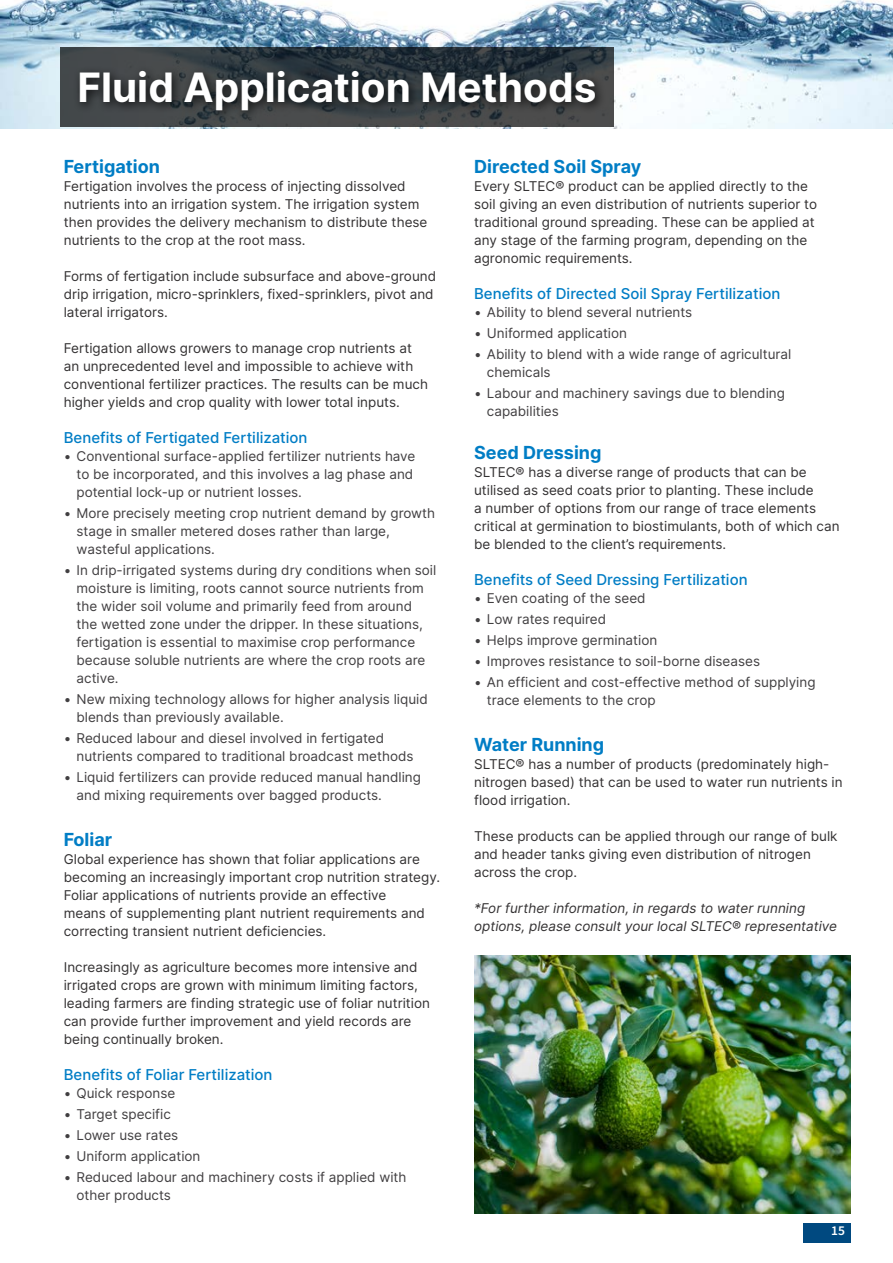
<style>
.page{position:relative;width:893px;height:1263px;background:#fff}
.page>*{position:absolute;margin:0;border:0;box-sizing:border-box;transform-origin:0 0}
.t1{font:700 40.5px "Inter";color:#fff}
.t2{font:700 18px "Inter";color:#007dc5}
.t3{font:500 15px "Inter";color:#007dc5}
.t4{font:13.5px/18px "Inter";color:#333132}
.t5{font:13.5px/18px "Inter";color:#413f41}
.t6{font:italic 13.5px/18px "Inter";color:#333132}
.t7{font:600 13.5px "Source Sans Pro";color:#fff}
</style>
<div class="page">
<img style="left:0;top:0;width:893px;height:128px">
<svg style="left:60px;top:47px;width:554px;height:80px;background:#343b41"></svg>
<div style="left:74px;top:65px;width:533px;height:57px;background:#000;opacity:.75"></div>
<img style="left:474px;top:956px;width:376px;height:257px">
<div style="left:803px;top:1223px;width:47px;height:19px;background:#004980"></div>
<h1 class="t1" style="left:77px;top:57px;width:521px">Fluid Application Methods</h1>
<h2 class="t2" style="left:64px;top:153px;width:98px">Fertigation</h2>
<p class="t4" style="left:64px;top:177px;width:365px">Fertigation involves the process of injecting dissolved nutrients into an irrigation system. The irrigation system then provides the delivery mechanism to distribute these nutrients to the crop at the root mass.</p>
<p class="t4" style="left:64px;top:267px;width:374px">Forms of fertigation include subsurface and above-ground drip irrigation, micro-sprinklers, fixed-sprinklers, pivot and lateral irrigators.</p>
<p class="t4" style="left:64px;top:339px;width:366px">Fertigation allows growers to manage crop nutrients at an unprecedented level and impossible to achieve with conventional fertilizer practices. The results can be much higher yields and crop quality with lower total inputs.</p>
<p class="t3" style="left:64px;top:427px;width:245px">Benefits of Fertigated Fertilization</p>
<p class="t5" style="left:77px;top:447px;width:340px;text-indent:-13px">• Conventional surface-applied fertilizer nutrients have to be incorporated, and this involves a lag phase and potential lock-up or nutrient losses.</p>
<p class="t5" style="left:77px;top:504px;width:360px;text-indent:-13px">• More precisely meeting crop nutrient demand by growth stage in smaller metered doses rather than large, wasteful applications.</p>
<p class="t5" style="left:77px;top:561px;width:361px;text-indent:-13px">• In drip-irrigated systems during dry conditions when soil moisture is limiting, roots cannot source nutrients from the wider soil volume and primarily feed from around the wetted zone under the dripper. In these situations, fertigation is essential to maximise crop performance because soluble nutrients are where the crop roots are active.</p>
<p class="t5" style="left:77px;top:690px;width:353px;text-indent:-13px">• New mixing technology allows for higher analysis liquid blends than previously available.</p>
<p class="t5" style="left:77px;top:729px;width:339px;text-indent:-13px">• Reduced labour and diesel involved in fertigated nutrients compared to traditional broadcast methods</p>
<p class="t5" style="left:77px;top:768px;width:346px;text-indent:-13px">• Liquid fertilizers can provide reduced manual handling and mixing requirements over bagged products.</p>
<h2 class="t2" style="left:64px;top:826px;width:50px">Foliar</h2>
<p class="t4" style="left:64px;top:850px;width:378px">Global experience has shown that foliar applications are becoming an increasingly important crop nutrition strategy.<br>Foliar applications of nutrients provide an effective<br>means of supplementing plant nutrient requirements and correcting transient nutrient deficiencies.</p>
<p class="t4" style="left:64px;top:958px;width:368px">Increasingly as agriculture becomes more intensive and irrigated crops are grown with minimum limiting factors, leading farmers are finding strategic use of foliar nutrition can provide further improvement and yield records are being continually broken.</p>
<p class="t3" style="left:64px;top:1063px;width:210px">Benefits of Foliar Fertilization</p>
<p class="t5" style="left:64px;top:1084px;width:113px">• Quick response</p>
<p class="t5" style="left:64px;top:1105px;width:109px">• Target specific</p>
<p class="t5" style="left:64px;top:1126px;width:116px">• Lower use rates</p>
<p class="t5" style="left:64px;top:1147px;width:138px">• Uniform application</p>
<p class="t5" style="left:77px;top:1168px;width:332px;text-indent:-13px">• Reduced labour and machinery costs if applied with other products</p>
<h2 class="t2" style="left:474px;top:153px;width:169px">Directed Soil Spray</h2>
<p class="t4" style="left:474px;top:177px;width:344px">Every SLTEC® product can be applied directly to the soil giving an even distribution of nutrients superior to traditional ground spreading. These can be applied at any stage of the farming program, depending on the agronomic requirements.</p>
<p class="t3" style="left:474px;top:283px;width:308px">Benefits of Directed Soil Spray Fertilization</p>
<p class="t5" style="left:474px;top:303px;width:220px">• Ability to blend several nutrients</p>
<p class="t5" style="left:474px;top:324px;width:154px">• Uniformed application</p>
<p class="t5" style="left:487px;top:345px;width:306px;text-indent:-13px">• Ability to blend with a wide range of agricultural chemicals</p>
<p class="t5" style="left:487px;top:384px;width:300px;text-indent:-13px">• Labour and machinery savings due to blending capabilities</p>
<h2 class="t2" style="left:474px;top:439px;width:129px">Seed Dressing</h2>
<p class="t4" style="left:474px;top:463px;width:367px">SLTEC® has a diverse range of products that can be utilised as seed coats prior to planting. These include<br>a number of options from our range of trace elements critical at germination to biostimulants, both of which can be blended to the client’s requirements.</p>
<p class="t3" style="left:474px;top:568px;width:275px">Benefits of Seed Dressing Fertilization</p>
<p class="t5" style="left:474px;top:589px;width:173px">• Even coating of the seed</p>
<p class="t5" style="left:474px;top:610px;width:134px">• Low rates required</p>
<p class="t5" style="left:474px;top:631px;width:185px">• Helps improve germination</p>
<p class="t5" style="left:474px;top:652px;width:287px">• Improves resistance to soil-borne diseases</p>
<p class="t5" style="left:487px;top:673px;width:330px;text-indent:-13px">• An efficient and cost-effective method of supplying trace elements to the crop</p>
<h2 class="t2" style="left:474px;top:730px;width:132px">Water Running</h2>
<p class="t4" style="left:474px;top:754px;width:370px">SLTEC® has a number of products (predominately high&shy;nitrogen based) that can be used to water run nutrients in flood irrigation.</p>
<p class="t4" style="left:474px;top:826px;width:365px">These products can be applied through our range of bulk and header tanks giving even distribution of nitrogen across the crop.</p>
<p class="t6" style="left:474px;top:898px;width:364px">*For further information, in regards to water running options, please consult your local SLTEC® representative</p>
<p class="t7" style="left:831px;top:1222px;width:15px">15</p>
</div>
